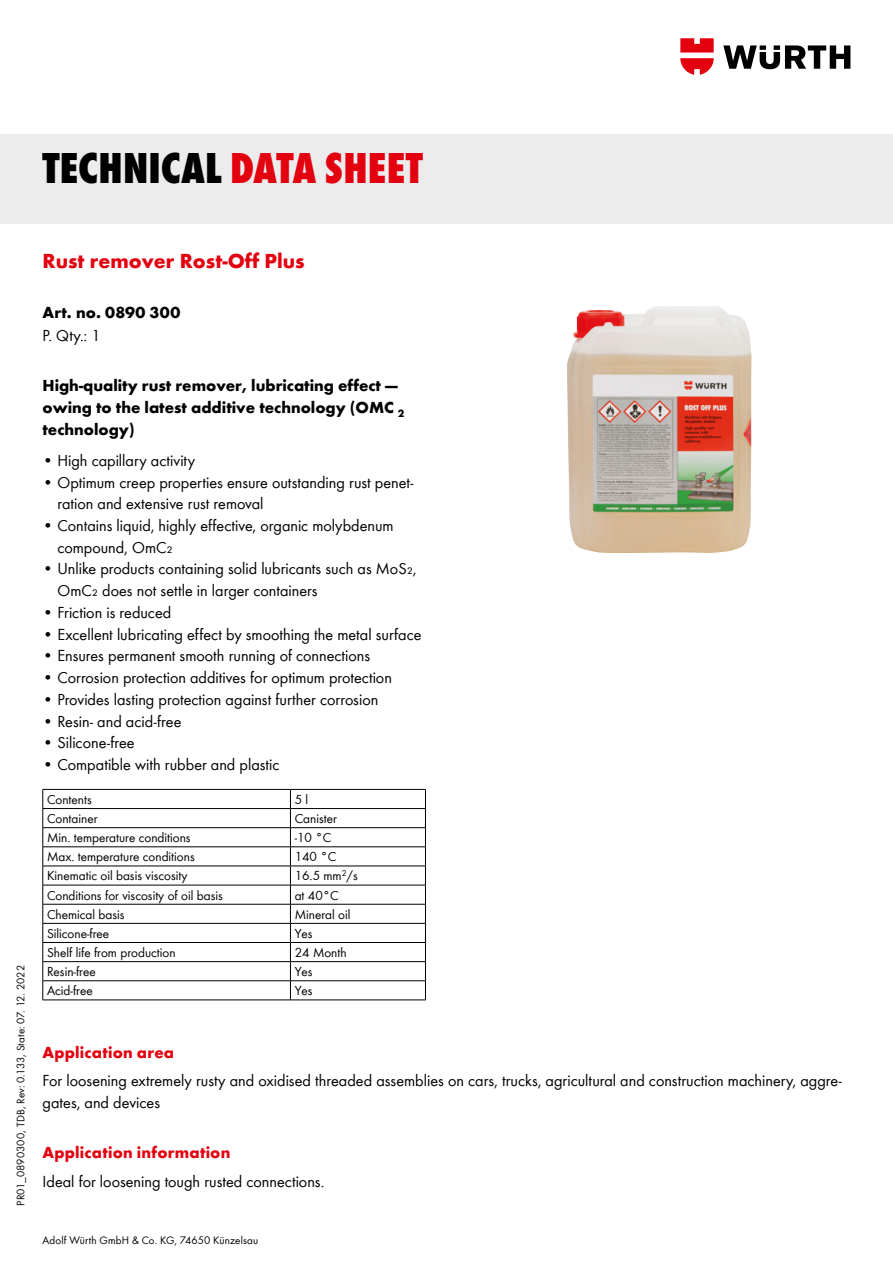
<style>
.page{position:relative;width:893px;height:1263px;background:#fff}
.page>*{position:absolute;margin:0;border:0;box-sizing:border-box;transform-origin:0 0}
.t1{font:800 condensed 45px "Wuerth Global";letter-spacing:.005em;color:#000}
.t2{font:700 21px "Wuerth Global";color:#e3000f}
.t3{font:16.5px/21.8px "Wuerth Global";color:#000}
.t4{font:700 16.5px/21.8px "Wuerth Global";color:#000}
.t5{font:700 16.5px "Wuerth Global";letter-spacing:.01em;color:#e3000f}
.t6{font:700 16.5px "Wuerth Global";letter-spacing:.02em;color:#000}
.t7{font:13.5px "Wuerth Global";color:#000}
.t8{font:11.25px "Wuerth Global";letter-spacing:.015em;color:#000}
.s1{color:#e3000f}
</style>
<div class="page">
<svg style="left:723px;top:45px;width:127px;height:24px"></svg>
<svg style="left:680px;top:38px;width:34px;height:37px"></svg>
<div style="left:0;top:134px;width:893px;height:89px;background:#ececed"></div>
<hr style="left:43px;top:789px;width:247px;height:1px;background:#000">
<hr style="left:290px;top:789px;width:136px;height:1px;background:#000">
<hr style="left:43px;top:808px;width:247px;height:1px;background:#000">
<hr style="left:290px;top:808px;width:136px;height:1px;background:#000">
<hr style="left:43px;top:827px;width:247px;height:1px;background:#000">
<hr style="left:290px;top:827px;width:136px;height:1px;background:#000">
<hr style="left:43px;top:846px;width:247px;height:1px;background:#000">
<hr style="left:290px;top:846px;width:136px;height:1px;background:#000">
<hr style="left:43px;top:866px;width:247px;height:1px;background:#000">
<hr style="left:290px;top:866px;width:136px;height:1px;background:#000">
<hr style="left:43px;top:885px;width:247px;height:1px;background:#000">
<hr style="left:290px;top:885px;width:136px;height:1px;background:#000">
<hr style="left:43px;top:904px;width:247px;height:1px;background:#000">
<hr style="left:290px;top:904px;width:136px;height:1px;background:#000">
<hr style="left:43px;top:923px;width:247px;height:1px;background:#000">
<hr style="left:290px;top:923px;width:136px;height:1px;background:#000">
<hr style="left:43px;top:942px;width:247px;height:1px;background:#000">
<hr style="left:290px;top:942px;width:136px;height:1px;background:#000">
<hr style="left:43px;top:961px;width:247px;height:1px;background:#000">
<hr style="left:290px;top:961px;width:136px;height:1px;background:#000">
<hr style="left:43px;top:980px;width:247px;height:1px;background:#000">
<svg style="left:43px;top:790px;width:1px;height:210px"></svg>
<hr style="left:43px;top:1000px;width:247px;height:1px;background:#000">
<hr style="left:290px;top:980px;width:136px;height:1px;background:#000">
<svg style="left:290px;top:790px;width:1px;height:210px"></svg>
<svg style="left:425px;top:790px;width:1px;height:210px"></svg>
<hr style="left:290px;top:1000px;width:136px;height:1px;background:#000">
<img style="left:567px;top:306px;width:184px;height:247px">
<h1 class="t1" style="left:43px;top:141px;width:382px">TECHNICAL <span class="s1">DATA SHEET</span></h1>
<p class="t8" style="left:14px;top:1205px;width:242px;rotate:-90deg">PR01_0890300, TDB, Rev: 0.133, State: 07. 12. 2022</p>
<p class="t2" style="left:43px;top:248px;width:264px">Rust remover Rost-Off Plus</p>
<p class="t6" style="left:43px;top:303px;width:139px">Art. no. 0890 300</p>
<p class="t3" style="left:43px;top:324px;width:60px">P. Qty.: 1</p>
<p class="t4" style="left:43px;top:375px;width:363px">High-quality rust remover, lubricating effect — owing to the latest additive technology (OMC <sub>2 </sub>technology)</p>
<p class="t3" style="left:43px;top:449px;width:154px">• High capillary activity</p>
<p class="t3" style="left:57px;top:471px;width:358px;text-indent:-15px">• Optimum creep properties ensure outstanding rust penet&shy;ration and extensive rust removal</p>
<p class="t3" style="left:57px;top:514px;width:338px;text-indent:-15px">• Contains liquid, highly effective, organic molybdenum compound, OmC₂</p>
<p class="t3" style="left:57px;top:558px;width:361px;text-indent:-15px">• Unlike products containing solid lubricants such as MoS₂,<br>OmC₂ does not settle in larger containers</p>
<p class="t3" style="left:43px;top:601px;width:130px">• Friction is reduced</p>
<p class="t3" style="left:43px;top:623px;width:380px">• Excellent lubricating effect by smoothing the metal surface</p>
<p class="t3" style="left:43px;top:645px;width:329px">• Ensures permanent smooth running of connections</p>
<p class="t3" style="left:43px;top:666px;width:351px">• Corrosion protection additives for optimum protection</p>
<p class="t3" style="left:43px;top:688px;width:337px">• Provides lasting protection against further corrosion</p>
<p class="t3" style="left:43px;top:710px;width:140px">• Resin- and acid-free</p>
<p class="t3" style="left:43px;top:732px;width:94px">• Silicone-free</p>
<p class="t3" style="left:43px;top:753px;width:239px">• Compatible with rubber and plastic</p>
<p class="t7" style="left:47px;top:791px;width:46px">Contents</p>
<p class="t7" style="left:295px;top:791px;width:15px">5 l</p>
<p class="t7" style="left:47px;top:810px;width:52px">Container</p>
<p class="t7" style="left:295px;top:810px;width:44px">Canister</p>
<p class="t7" style="left:47px;top:830px;width:145px">Min. temperature conditions</p>
<p class="t7" style="left:295px;top:830px;width:38px">-10 °C</p>
<p class="t7" style="left:47px;top:849px;width:149px">Max. temperature conditions</p>
<p class="t7" style="left:295px;top:849px;width:43px">140 °C</p>
<p class="t7" style="left:47px;top:868px;width:142px">Kinematic oil basis viscosity</p>
<p class="t7" style="left:295px;top:868px;width:65px">16.5 mm<sup>2</sup>/s</p>
<p class="t7" style="left:47px;top:887px;width:177px">Conditions for viscosity of oil basis</p>
<p class="t7" style="left:295px;top:887px;width:46px">at 40°C</p>
<p class="t7" style="left:47px;top:906px;width:79px">Chemical basis</p>
<p class="t7" style="left:295px;top:906px;width:57px">Mineral oil</p>
<p class="t7" style="left:47px;top:925px;width:64px">Silicone-free</p>
<p class="t7" style="left:295px;top:925px;width:20px">Yes</p>
<p class="t7" style="left:47px;top:944px;width:130px">Shelf life from production</p>
<p class="t7" style="left:295px;top:944px;width:54px">24 Month</p>
<p class="t7" style="left:47px;top:963px;width:50px">Resin-free</p>
<p class="t7" style="left:295px;top:963px;width:20px">Yes</p>
<p class="t7" style="left:47px;top:983px;width:47px">Acid-free</p>
<p class="t7" style="left:295px;top:983px;width:20px">Yes</p>
<p class="t5" style="left:43px;top:1042px;width:133px">Application area</p>
<p class="t3" style="left:43px;top:1069px;width:801px">For loosening extremely rusty and oxidised threaded assemblies on cars, trucks, agricultural and construction machinery, aggre&shy;gates, and devices</p>
<p class="t5" style="left:43px;top:1143px;width:189px">Application information</p>
<p class="t3" style="left:43px;top:1170px;width:283px">Ideal for loosening tough rusted connections.</p>
<p class="t8" style="left:43px;top:1233px;width:217px">Adolf Würth GmbH &amp; Co. KG, 74650 Künzelsau</p>
</div>
